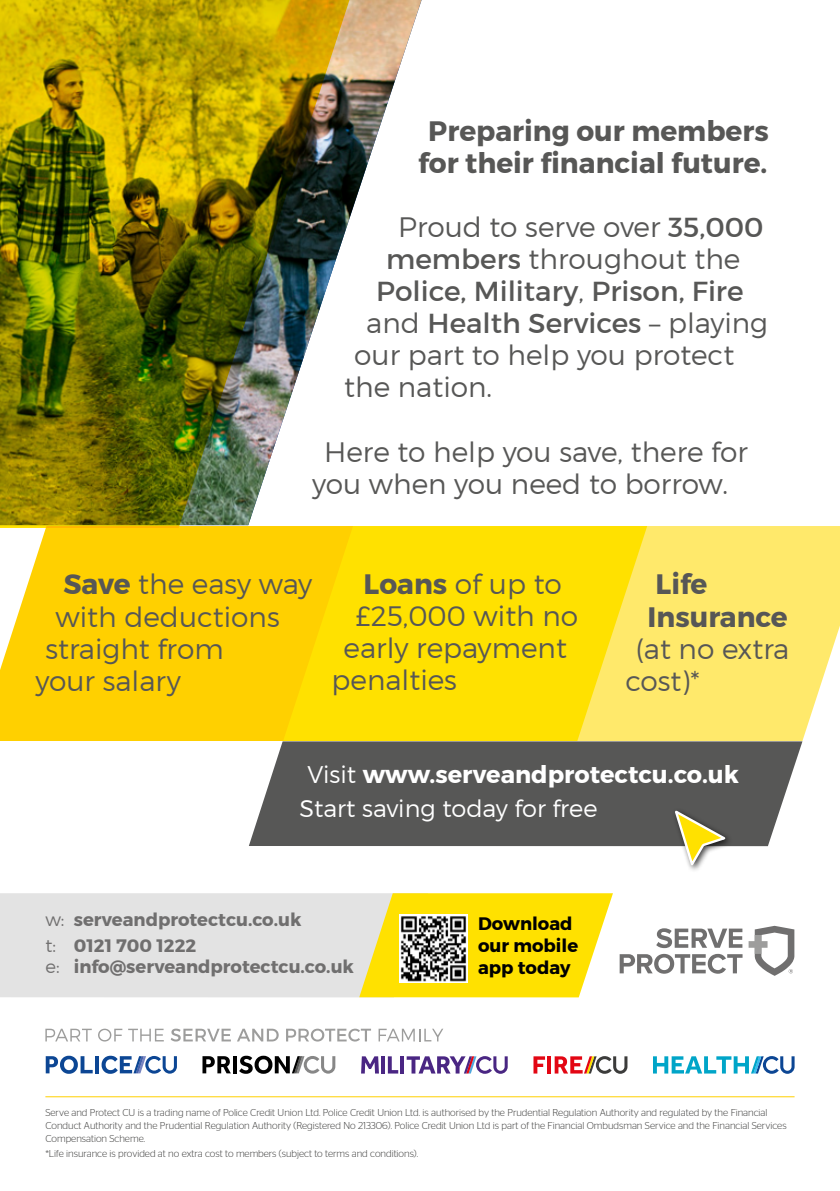
<style>
.page{position:relative;width:840px;height:1191px;background:#fff}
.page>*{position:absolute;margin:0;border:0;box-sizing:border-box;transform-origin:0 0}
.t1{font:300 28px/32px "Montserrat";color:#575756}
.t2{font:700 28px/32px "Montserrat";color:#575756;text-align:center}
.t3{font:28px "Montserrat";color:#575756}
.t4{font:300 24px/34px "Montserrat";color:#fff}
.t5{font:700 18px/26px "Montserrat";color:#706f6f}
.t6{font:700 18px/21.6px "Montserrat";color:#000}
.t7{font:300 10px/13px "Stag Sans";color:#3c3c3b}
.s1{font-weight:400}
.s2{font-weight:300}
.s3{font-weight:700}
</style>
<div class="page">
<img style="left:371px;top:0;width:50px;height:153px">
<div style="left:647px;top:526px;width:192px;height:215px;background:#ffe96b"></div>
<svg style="left:353px;top:526px;width:294px;height:215px;background:#ffe10c"></svg>
<svg style="left:0;top:528px;width:353px;height:213px;background:#ffd30b"></svg>
<svg style="left:249px;top:741px;width:553px;height:105px;background:#626261"></svg>
<img style="left:0;top:0;width:371px;height:528px">
<svg style="left:46px;top:1055px;width:47px;height:18px"></svg>
<hr style="left:95px;top:1056px;width:4px;height:17px;background:#0c4694">
<svg style="left:101px;top:1055px;width:76px;height:18px"></svg>
<svg style="left:361px;top:1056px;width:18px;height:17px"></svg>
<hr style="left:381px;top:1056px;width:4px;height:17px;background:#4a2683">
<svg style="left:387px;top:1056px;width:11px;height:17px"></svg>
<hr style="left:400px;top:1056px;width:4px;height:17px;background:#4a2683">
<svg style="left:406px;top:1056px;width:101px;height:17px"></svg>
<svg style="left:202px;top:1056px;width:29px;height:17px"></svg>
<hr style="left:233px;top:1056px;width:4px;height:17px;background:#000">
<svg style="left:239px;top:1055px;width:96px;height:18px"></svg>
<svg style="left:533px;top:1056px;width:11px;height:17px"></svg>
<hr style="left:547px;top:1056px;width:4px;height:17px;background:#e30613">
<svg style="left:554px;top:1056px;width:73px;height:17px"></svg>
<svg style="left:653px;top:1056px;width:141px;height:17px"></svg>
<svg style="left:45px;top:1028px;width:47px;height:13px"></svg>
<svg style="left:98px;top:1028px;width:24px;height:13px"></svg>
<svg style="left:128px;top:1028px;width:36px;height:13px"></svg>
<svg style="left:171px;top:1028px;width:60px;height:13px"></svg>
<svg style="left:237px;top:1028px;width:41px;height:13px"></svg>
<svg style="left:286px;top:1028px;width:85px;height:13px"></svg>
<svg style="left:378px;top:1028px;width:65px;height:13px"></svg>
<div style="left:671px;top:807px;width:61px;height:66px;background:#000;opacity:.75"></div>
<svg style="left:672px;top:808px;width:57px;height:62px"></svg>
<hr style="left:45px;top:1096px;width:749px;height:1px;background:#ffd000">
<div style="left:0;top:893px;width:359px;height:104px;background:#e3e3e3"></div>
<svg style="left:359px;top:893px;width:253px;height:104px;background:#fce328"></svg>
<img style="left:399px;top:915px;width:68px;height:67px">
<svg style="left:656px;top:928px;width:86px;height:20px"></svg>
<svg style="left:619px;top:954px;width:123px;height:19px"></svg>
<svg style="left:748px;top:925px;width:46px;height:51px"></svg>
<p class="t2" style="left:418px;top:116px;width:352px">Preparing our members for their financial future.</p>
<p class="t1" style="left:398px;top:211px;width:366px">Proud to serve over <span class="s1">35,000</span></p>
<p class="t1" style="left:386px;top:243px;width:355px"><span class="s1">members</span> throughout the</p>
<p class="t3" style="left:376px;top:274px;width:368px">Police, Military<span class="s2">,</span> Prison, Fire</p>
<p class="t3" style="left:366px;top:306px;width:403px"><span class="s2">and</span> Health Services <span class="s2">– playing</span></p>
<p class="t1" style="left:354px;top:339px;width:381px">our part to help you protect</p>
<p class="t1" style="left:344px;top:371px;width:149px">the nation.</p>
<p class="t1" style="left:312px;top:435px;width:437px;text-indent:12px">Here to help you save, there for you when you need to borrow.</p>
<p class="t1" style="left:64px;top:568px;width:250px"><span class="s3">Save</span> the easy way</p>
<p class="t1" style="left:56px;top:600px;width:225px">with deductions</p>
<p class="t1" style="left:46px;top:632px;width:179px">straight from</p>
<p class="t1" style="left:36px;top:664px;width:147px">your salary</p>
<p class="t1" style="left:363px;top:567px;width:199px"><span class="s3">Loans</span> of up to</p>
<p class="t1" style="left:355px;top:599px;width:224px">£25,000 with no</p>
<p class="t1" style="left:343px;top:631px;width:225px">early repayment</p>
<p class="t1" style="left:331px;top:663px;width:127px">penalties</p>
<p class="t2" style="left:655px;top:569px;width:53px">Life</p>
<p class="t2" style="left:647px;top:601px;width:141px">Insurance</p>
<p class="t1" style="left:635px;top:632px;width:155px">(at no extra</p>
<p class="t1" style="left:625px;top:664px;width:75px">cost)*</p>
<p class="t4" style="left:299px;top:757px;width:441px;text-indent:8px">Visit <span class="s3">www.serveandprotectcu.co.uk<br></span>Start saving today for free</p>
<p class="t5" style="left:45px;top:906px;width:257px"><span class="s2">w:</span> serveandprotectcu.co.uk <span class="s2">t:</span> 0121 700 1222</p>
<p class="t5" style="left:45px;top:954px;width:310px"><span class="s2">e:</span> info@serveandprotectcu.co.uk</p>
<p class="t6" style="left:478px;top:913px;width:101px">Download our mobile app today</p>
<p class="t7" style="left:45px;top:1105px;width:742px">Serve and Protect CU is a trading name of Police Credit Union Ltd. Police Credit Union Ltd. is authorised by the Prudential Regulation Authority and regulated by the Financial<br>Conduct Authority and the Prudential Regulation Authority (Registered No 213306). Police Credit Union Ltd is part of the Financial Ombudsman Service and the Financial Services<br>Compensation Scheme.</p>
<p class="t7" style="left:45px;top:1147px;width:374px">*Life insurance is provided at no extra cost to members (subject to terms and conditions).</p>
</div>
